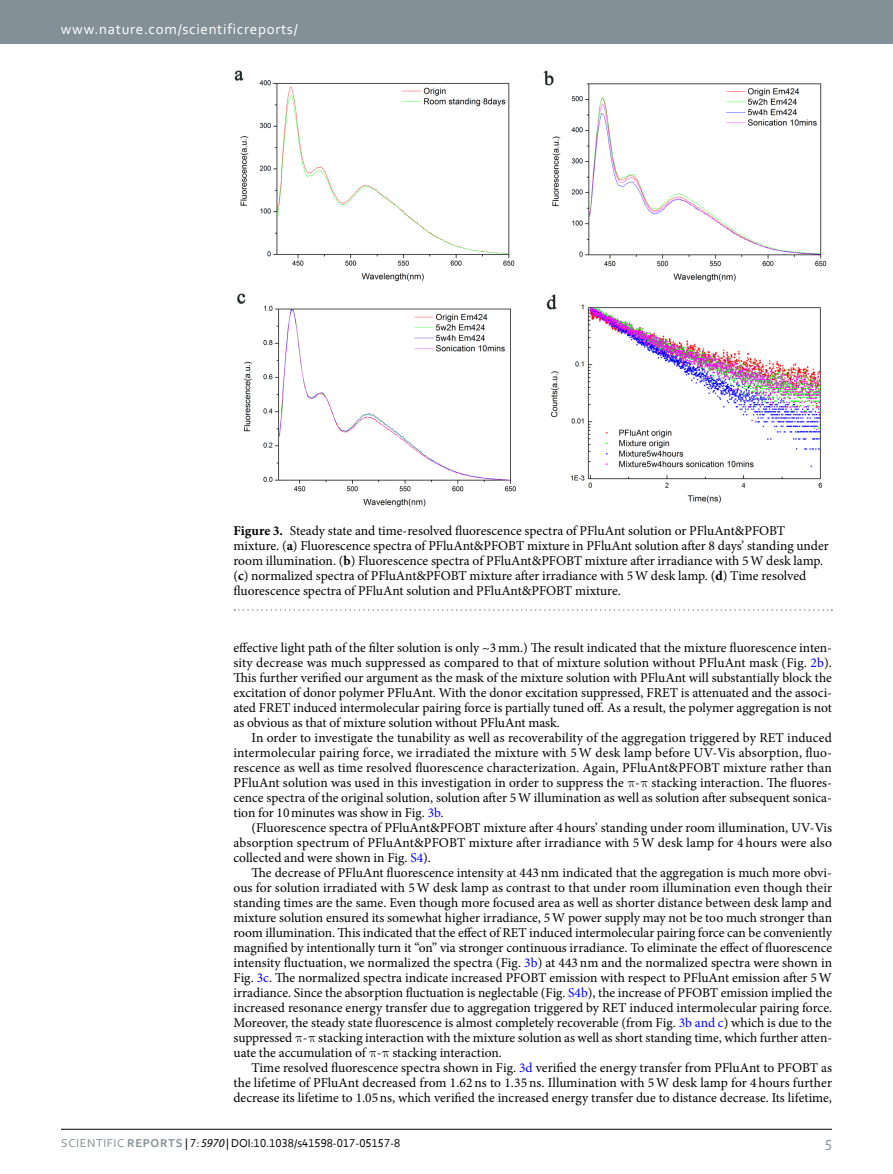
<style>
.page{position:relative;width:893px;height:1174px;background:#fff}
.page>*{position:absolute;margin:0;border:0;box-sizing:border-box;transform-origin:0 0}
.t1{font:15px "Corbel 2";letter-spacing:.045em;color:#fff}
.t2{font:15px "Corbel 2";color:#839097}
.t3{font:13.5px/15px "Minion Pro";color:#000;text-align:justify}
.t4{font:12px "Corbel";color:#000}
.s1{font-weight:700}
.s2{color:#00f}
.s3{font-family:"Corbel 2";color:#839097}
.s4{font-family:"Corbel Bold 2";color:#839097}
.s5{font-family:"Myriad Pro";font-style:italic}
</style>
<div class="page">
<div style="left:0;top:0;width:893px;height:43px;background:#839097"></div>
<hr style="left:61px;top:1129px;width:771px;height:1px;background:#000">
<img style="left:234px;top:70px;width:593px;height:437px">
<svg style="left:234px;top:609px;width:598px;height:2px"></svg>
<p class="t1" style="left:61px;top:19px;width:238px">www.nature.com/scientificreports/</p>
<p class="t3" style="left:233px;top:523px;width:597px;text-align:left"><span class="s1">Figure 3.</span> Steady state and time-resolved fluorescence spectra of PFluAnt solution or PFluAnt&amp;PFOBT mixture. (<span class="s1">a</span>) Fluorescence spectra of PFluAnt&amp;PFOBT mixture in PFluAnt solution after 8 days’ standing under room illumination. (<span class="s1">b</span>) Fluorescence spectra of PFluAnt&amp;PFOBT mixture after irradiance with 5W desk lamp. (<span class="s1">c</span>) normalized spectra of PFluAnt&amp;PFOBT mixture after irradiance with 5W desk lamp. (<span class="s1">d</span>) Time resolved fluorescence spectra of PFluAnt solution and PFluAnt&amp;PFOBT mixture.</p>
<p class="t3" style="left:233px;top:640px;width:600px">effective light path of the filter solution is only ~3mm.) The result indicated that the mixture fluorescence inten&shy;sity decrease was much suppressed as compared to that of mixture solution without PFluAnt mask (Fig. <span class="s2">2b</span>).<br>This further verified our argument as the mask of the mixture solution with PFluAnt will substantially block the excitation of donor polymer PFluAnt. With the donor excitation suppressed, FRET is attenuated and the associ&shy;ated FRET induced intermolecular pairing force is partially tuned off. As a result, the polymer aggregation is not as obvious as that of mixture solution without PFluAnt mask.</p>
<p class="t3" style="left:233px;top:730px;width:600px;text-indent:18px">In order to investigate the tunability as well as recoverability of the aggregation triggered by RET induced intermolecular pairing force, we irradiated the mixture with 5W desk lamp before UV-Vis absorption, fluo&shy;rescence as well as time resolved fluorescence characterization. Again, PFluAnt&amp;PFOBT mixture rather than PFluAnt solution was used in this investigation in order to suppress the - stacking interaction. The fluores&shy;cence spectra of the original solution, solution after 5W illumination as well as solution after subsequent sonica&shy;tion for 10minutes was show in Fig. <span class="s2">3b</span>.</p>
<p class="t3" style="left:233px;top:820px;width:600px;text-indent:18px">(Fluorescence spectra of PFluAnt&amp;PFOBT mixture after 4hours’ standing under room illumination, UV-Vis absorption spectrum of PFluAnt&amp;PFOBT mixture after irradiance with 5W desk lamp for 4 hours were also collected and were shown in Fig. <span class="s2">S4</span>).</p>
<p class="t3" style="left:233px;top:865px;width:600px;text-indent:18px">The decrease of PFluAnt fluorescence intensity at 443nm indicated that the aggregation is much more obvi&shy;ous for solution irradiated with 5W desk lamp as contrast to that under room illumination even though their standing times are the same. Even though more focused area as well as shorter distance between desk lamp and mixture solution ensured its somewhat higher irradiance, 5W power supply may not be too much stronger than room illumination. This indicated that the effect of RET induced intermolecular pairing force can be conveniently magnified by intentionally turn it “on” via stronger continuous irradiance. To eliminate the effect of fluorescence intensity fluctuation, we normalized the spectra (Fig. <span class="s2">3b</span>) at 443nm and the normalized spectra were shown in Fig. <span class="s2">3c</span>. The normalized spectra indicate increased PFOBT emission with respect to PFluAnt emission after 5W irradiance. Since the absorption fluctuation is neglectable (Fig. <span class="s2">S4b</span>), the increase of PFOBT emission implied the increased resonance energy transfer due to aggregation triggered by RET induced intermolecular pairing force.<br>Moreover, the steady state fluorescence is almost completely recoverable (from Fig. <span class="s2">3b and c</span>) which is due to the suppressed - stacking interaction with the mixture solution as well as short standing time, which further atten&shy;uate the accumulation of - stacking interaction.</p>
<p class="t3" style="left:233px;top:1060px;width:600px;text-indent:18px">Time resolved fluorescence spectra shown in Fig. <span class="s2">3d</span> verified the energy transfer from PFluAnt to PFOBT as the lifetime of PFluAnt decreased from 1.62 ns to 1.35 ns. Illumination with 5W desk lamp for 4 hours further decrease its lifetime to 1.05ns, which verified the increased energy transfer due to distance decrease. Its lifetime,</p>
<p class="t4" style="left:61px;top:1135px;width:341px"><span class="s3">Scientific</span> <span class="s4">REPOrTs</span> | 7: <span class="s5">5970</span> | DOI:10.1038/s41598-017-05157-8</p>
<p class="t2" style="left:825px;top:1132px;width:9px">5</p>
</div>
